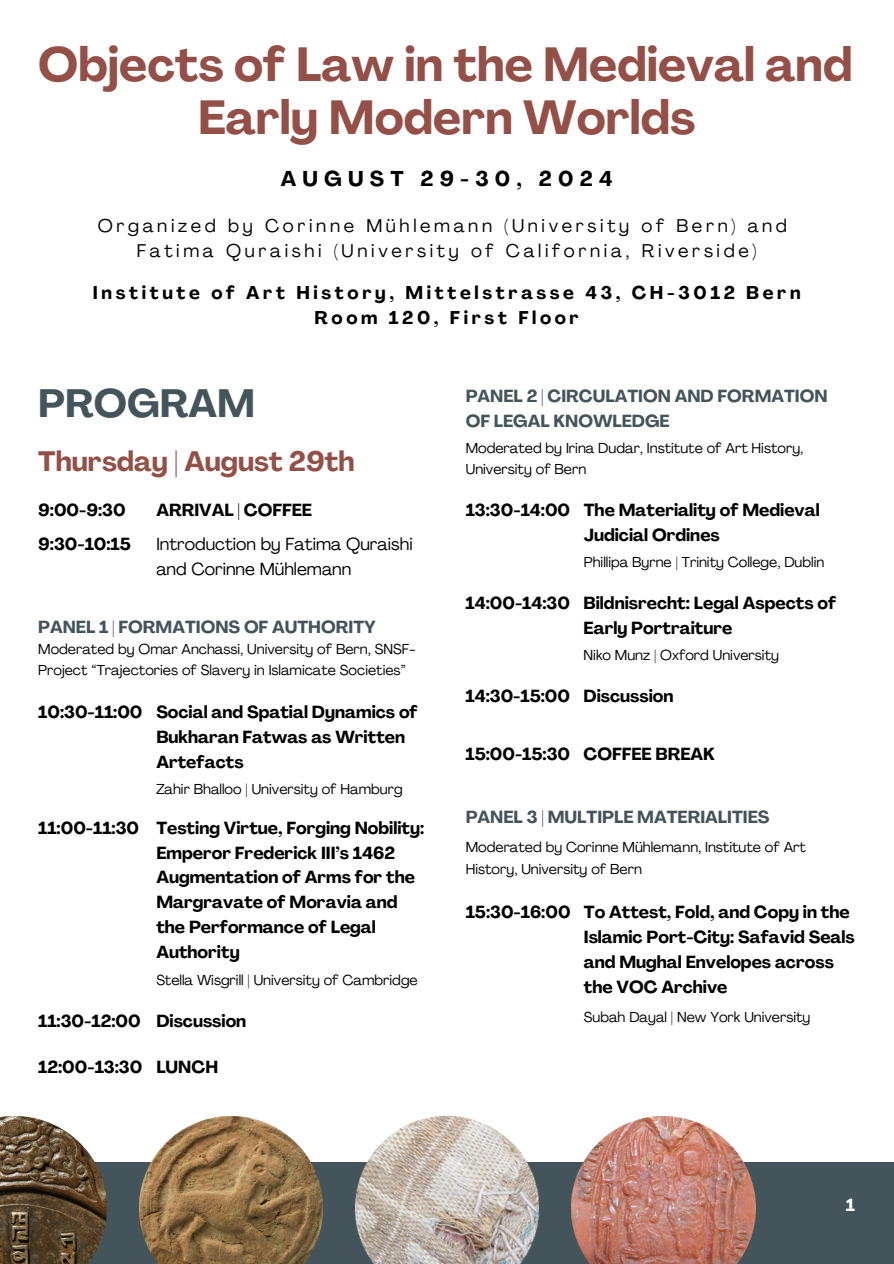
<style>
.page{position:relative;width:894px;height:1264px;background:#fff}
.page>*{position:absolute;margin:0;border:0;box-sizing:border-box;transform-origin:0 0}
.t1{font:700 47.25px/52.8px "Agrandir";color:#945047;text-align:center}
.t2{font:700 39px "Agrandir";color:#44545b}
.t3{font:700 27.75px "Agrandir";color:#945047}
.t4{font:700 21.15px "Agrandir";letter-spacing:.29em;color:#000}
.t5{font:18.15px/24.8px "Agrandir";letter-spacing:.2em;color:#000;text-align:center}
.t6{font:700 18.15px/24.8px "Agrandir";letter-spacing:.2em;color:#000;text-align:center}
.t7{font:700 17.25px/24.8px "Agrandir";color:#000}
.t8{font:700 17.25px/24.8px "Agrandir";color:#44545b}
.t9{font:17.25px/24.8px "Agrandir";color:#000}
.t10{font:700 17.25px "Agrandir";color:#fff}
.t11{font:14.25px/21.3px "Agrandir";color:#000}
</style>
<div class="page">
<div style="left:0;top:0;width:893px;height:1263px;background:#44545b"></div>
<div style="left:0;top:0;width:893px;height:1161px;background:#fff"></div>
<img style="left:571px;top:1116px;width:183px;height:147px">
<img style="left:355px;top:1116px;width:183px;height:147px">
<img style="left:139px;top:1116px;width:183px;height:147px">
<img style="left:0;top:1116px;width:106px;height:147px">
<h1 class="t1" style="left:38px;top:42px;width:815px">Objects of Law in the Medieval and<br>Early Modern Worlds</h1>
<p class="t4" style="left:281px;top:170px;width:333px">AUGUST 29-30, 2024</p>
<p class="t5" style="left:98px;top:215px;width:690px">Organized by Corinne Mühlemann (University of Bern) and<br>Fatima Quraishi (University of California, Riverside)</p>
<p class="t6" style="left:93px;top:282px;width:709px">Institute of Art History, Mittelstrasse 43, CH-3012 Bern<br>Room 120, First Floor</p>
<h2 class="t2" style="left:38px;top:388px;width:218px">PROGRAM</h2>
<h3 class="t3" style="left:38px;top:450px;width:318px">Thursday | August 29th</h3>
<p class="t7" style="left:38px;top:499px;width:89px">9:00-9:30</p>
<p class="t7" style="left:156px;top:499px;width:157px">ARRIVAL | COFFEE</p>
<p class="t9" style="left:156px;top:533px;width:258px">Introduction by Fatima Quraishi and Corinne Mühlemann</p>
<p class="t7" style="left:38px;top:533px;width:94px">9:30-10:15</p>
<p class="t8" style="left:38px;top:616px;width:339px">PANEL 1 | FORMATIONS OF AUTHORITY</p>
<p class="t11" style="left:38px;top:640px;width:379px">Moderated by Omar Anchassi, University of Bern, SNSF-<br>Project “Trajectories of Slavery in Islamicate Societies”</p>
<p class="t7" style="left:38px;top:701px;width:106px">10:30-11:00</p>
<p class="t7" style="left:38px;top:817px;width:102px">11:00-11:30</p>
<p class="t7" style="left:156px;top:701px;width:263px">Social and Spatial Dynamics of<br>Bukharan Fatwas as Written<br>Artefacts</p>
<p class="t11" style="left:156px;top:779px;width:248px">Zahir Bhalloo | University of Hamburg</p>
<p class="t7" style="left:156px;top:817px;width:269px">Testing Virtue, Forging Nobility:<br>Emperor Frederick III’s 1462<br>Augmentation of Arms for the<br>Margravate of Moravia and the Performance of Legal<br>Authority</p>
<p class="t11" style="left:156px;top:970px;width:263px">Stella Wisgrill | University of Cambridge</p>
<p class="t7" style="left:38px;top:1010px;width:209px">11:30-12:00 Discussion</p>
<p class="t7" style="left:38px;top:1056px;width:181px">12:00-13:30 LUNCH</p>
<p class="t8" style="left:465px;top:385px;width:363px">PANEL 2 | CIRCULATION AND FORMATION<br>OF LEGAL KNOWLEDGE</p>
<p class="t11" style="left:465px;top:439px;width:339px">Moderated by Irina Dudar, Institute of Art History,<br>University of Bern</p>
<p class="t7" style="left:465px;top:499px;width:106px">13:30-14:00</p>
<p class="t7" style="left:465px;top:592px;width:106px">14:00-14:30</p>
<p class="t7" style="left:583px;top:499px;width:237px">The Materiality of Medieval<br>Judicial Ordines</p>
<p class="t11" style="left:583px;top:553px;width:242px">Phillipa Byrne | Trinity College, Dublin</p>
<p class="t7" style="left:583px;top:592px;width:254px">Bildnisrecht: Legal Aspects of<br>Early Portraiture</p>
<p class="t11" style="left:583px;top:646px;width:197px">Niko Munz | Oxford University</p>
<p class="t7" style="left:465px;top:685px;width:209px">14:30-15:00 Discussion</p>
<p class="t7" style="left:465px;top:743px;width:251px">15:00-15:30 COFFEE BREAK</p>
<p class="t8" style="left:465px;top:806px;width:305px">PANEL 3 | MULTIPLE MATERIALITIES</p>
<p class="t11" style="left:465px;top:838px;width:341px">Moderated by Corinne Mühlemann, Institute of Art<br>History, University of Bern</p>
<p class="t7" style="left:465px;top:901px;width:106px">15:30-16:00</p>
<p class="t7" style="left:583px;top:901px;width:272px">To Attest, Fold, and Copy in the<br>Islamic Port-City: Safavid Seals and Mughal Envelopes across the VOC Archive</p>
<p class="t11" style="left:583px;top:1007px;width:228px">Subah Dayal | New York University</p>
<p class="t10" style="left:845px;top:1198px;width:11px">1</p>
</div>
